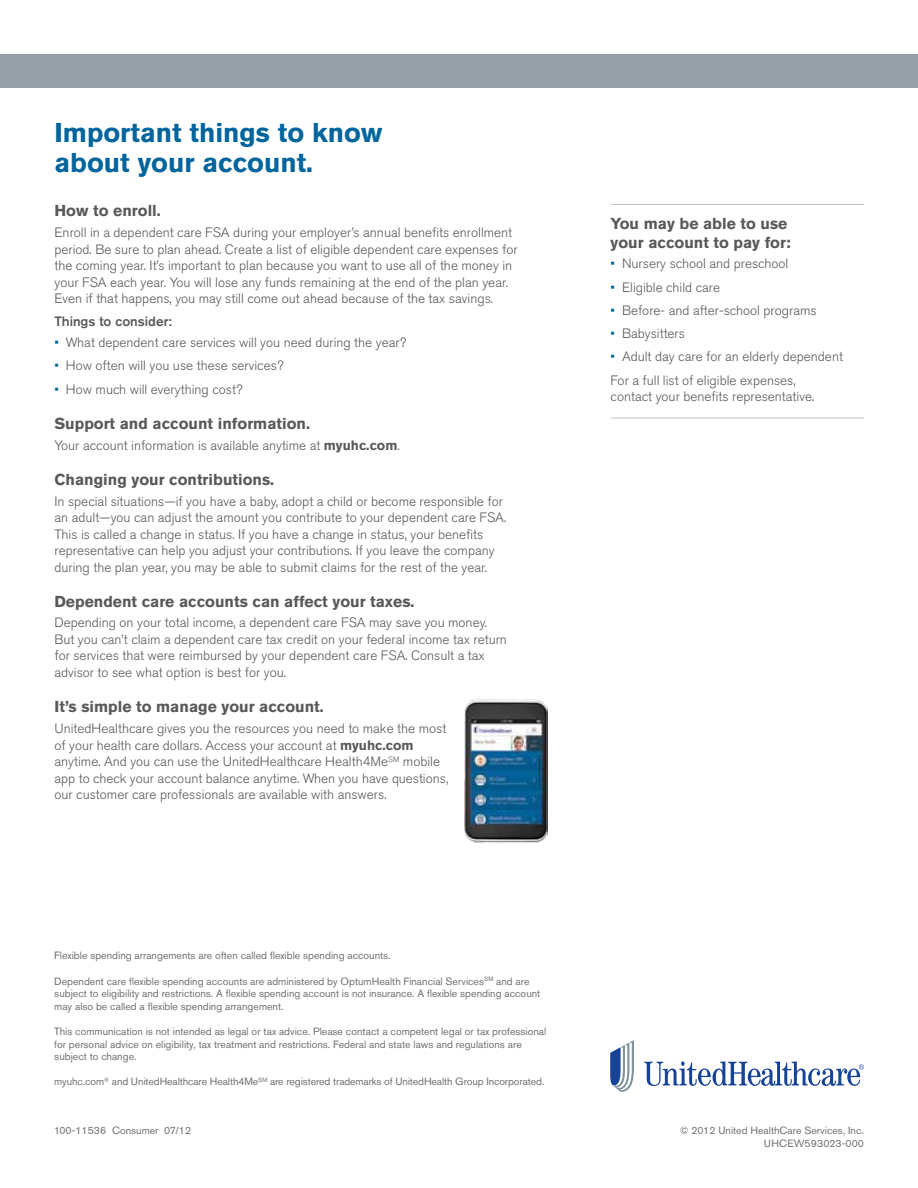
<style>
.page{position:relative;width:918px;height:1188px;background:#fff}
.page>*{position:absolute;margin:0;border:0;box-sizing:border-box;transform-origin:0 0}
.t1{font:700 27px/30px "Akzidenz Grotesk Std";color:#00649d}
.t2{font:700 15.75px/18.9px "Akzidenz Grotesk Std";color:#58595b}
.t3{font:300 13.5px/16.5px "Akzidenz Grotesk Std";color:#58595b}
.t4{font:500 13.5px "Akzidenz Grotesk Std";color:#58595b}
.t5{font:10.5px/12.6px "Akzidenz Grotesk Std";color:#717073}
.s1{color:#00649d}
.s2{font-weight:700}
</style>
<div class="page">
<div style="left:0;top:54px;width:918px;height:34px;background:#95a0a9"></div>
<img style="left:465px;top:699px;width:82px;height:144px">
<hr style="left:611px;top:204px;width:253px;height:1px;background:#bac4ca">
<hr style="left:611px;top:418px;width:253px;height:1px;background:#bac4ca">
<svg style="left:644px;top:1061px;width:220px;height:25px"></svg>
<svg style="left:610px;top:1040px;width:24px;height:51px"></svg>
<h1 class="t1" style="left:54px;top:118px;width:329px">Important things to know about your account.</h1>
<p class="t2" style="left:54px;top:201px;width:108px">How to enroll.</p>
<p class="t3" style="left:54px;top:225px;width:465px">Enroll in a dependent care FSA during your employer’s annual benefits enrollment period. Be sure to plan ahead. Create a list of eligible dependent care expenses for the coming year. It’s important to plan because you want to use all of the money in your FSA each year. You will lose any funds remaining at the end of the plan year.<br>Even if that happens, you may still come out ahead because of the tax savings.</p>
<p class="t4" style="left:54px;top:313px;width:119px">Things to consider:</p>
<p class="t3" style="left:54px;top:335px;width:353px"><span class="s1">•</span> What dependent care services will you need during the year?</p>
<p class="t3" style="left:54px;top:358px;width:230px"><span class="s1">•</span> How often will you use these services?</p>
<p class="t3" style="left:54px;top:381px;width:189px"><span class="s1">•</span> How much will everything cost?</p>
<p class="t2" style="left:54px;top:414px;width:257px">Support and account information.</p>
<p class="t3" style="left:54px;top:437px;width:347px">Your account information is available anytime at <span class="s2">myuhc.com</span>.</p>
<p class="t2" style="left:54px;top:470px;width:221px">Changing your contributions.</p>
<p class="t3" style="left:54px;top:493px;width:453px">In special situations—if you have a baby, adopt a child or become responsible for an adult—you can adjust the amount you contribute to your dependent care FSA.<br>This is called a change in status. If you have a change in status, your benefits representative can help you adjust your contributions. If you leave the company during the plan year, you may be able to submit claims for the rest of the year.</p>
<p class="t2" style="left:54px;top:592px;width:362px">Dependent care accounts can affect your taxes.</p>
<p class="t3" style="left:54px;top:615px;width:454px">Depending on your total income, a dependent care FSA may save you money.<br>But you can’t claim a dependent care tax credit on your federal income tax return for services that were reimbursed by your dependent care FSA. Consult a tax advisor to see what option is best for you.</p>
<p class="t2" style="left:54px;top:697px;width:271px">It’s simple to manage your account.</p>
<p class="t3" style="left:54px;top:721px;width:395px">UnitedHealthcare gives you the resources you need to make the most of your health care dollars. Access your account at <span class="s2">myuhc.com </span>anytime. And you can use the UnitedHealthcare Health4Me<sup>SM</sup> mobile app to check your account balance anytime. When you have questions, our customer care professionals are available with answers.</p>
<p class="t5" style="left:54px;top:949px;width:338px">Flexible spending arrangements are often called flexible spending accounts.</p>
<p class="t5" style="left:54px;top:975px;width:488px">Dependent care flexible spending accounts are administered by OptumHealth Financial Services<sup>SM</sup> and are subject to eligibility and restrictions. A flexible spending account is not insurance. A flexible spending account may also be called a flexible spending arrangement.</p>
<p class="t5" style="left:54px;top:1025px;width:494px">This communication is not intended as legal or tax advice. Please contact a competent legal or tax professional for personal advice on eligibility, tax treatment and restrictions. Federal and state laws and regulations are subject to change.</p>
<p class="t5" style="left:54px;top:1075px;width:492px">myuhc.com<sup>®</sup> and UnitedHealthcare Health4Me<sup>SM</sup> are registered trademarks of UnitedHealth Group Incorporated.</p>
<p class="t2" style="left:611px;top:214px;width:182px">You may be able to use your account to pay for:</p>
<p class="t3" style="left:611px;top:256px;width:179px"><span class="s1">•</span> Nursery school and preschool</p>
<p class="t3" style="left:611px;top:279px;width:111px"><span class="s1">•</span> Eligible child care</p>
<p class="t3" style="left:611px;top:302px;width:208px"><span class="s1">•</span> Before- and after-school programs</p>
<p class="t3" style="left:611px;top:325px;width:76px"><span class="s1">•</span> Babysitters</p>
<p class="t3" style="left:611px;top:345px;width:234px;line-height:23.2px"><span class="s1">•</span> Adult day care for an elderly dependent<br>For a full list of eligible expenses,</p>
<p class="t3" style="left:611px;top:388px;width:205px">contact your benefits representative.</p>
<p class="t5" style="left:54px;top:1124px;width:138px">100-11536 Consumer 07/12</p>
<p class="t5" style="left:680px;top:1124px;width:186px;text-align:right">© 2012 United HealthCare Services, Inc.<br>UHCEW593023-000</p>
</div>
